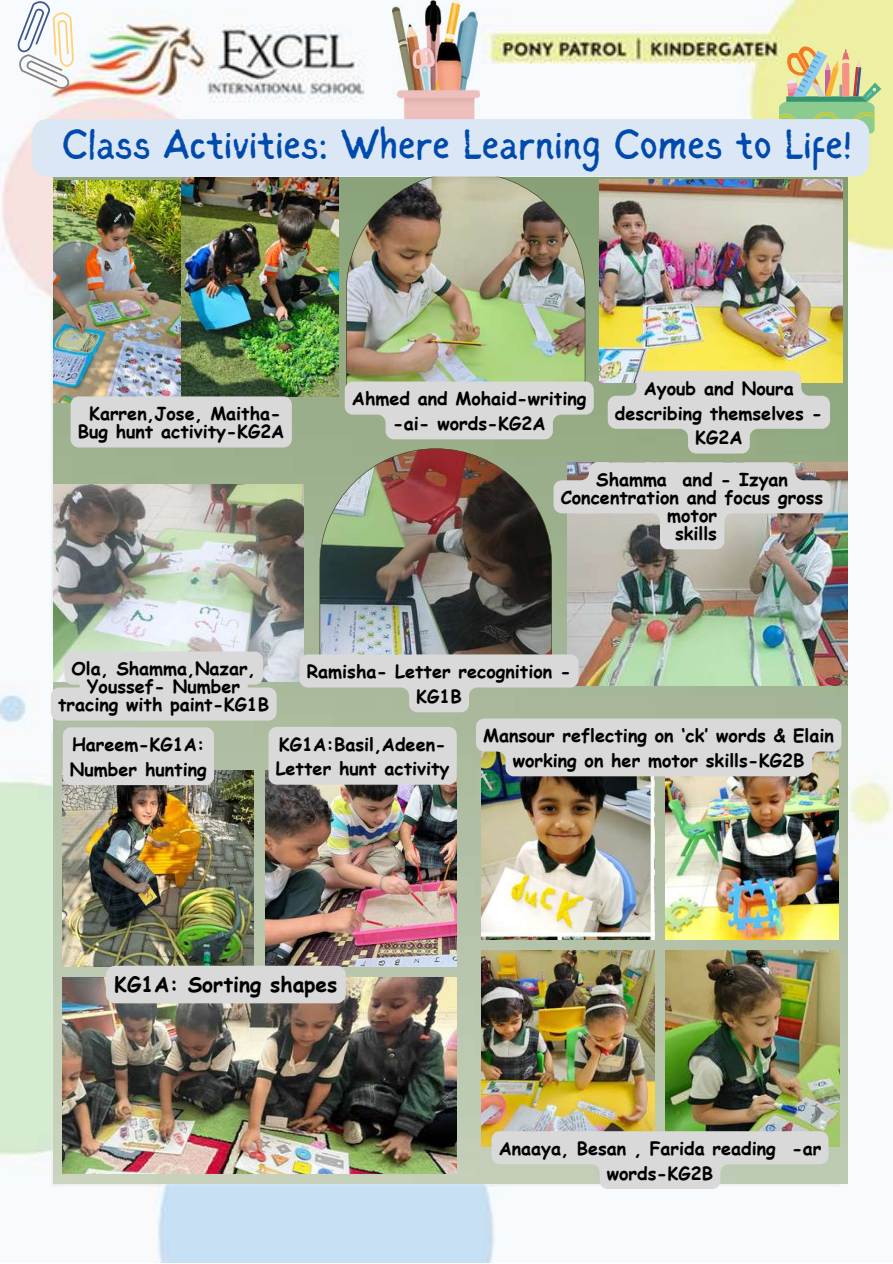
<style>
.page{position:relative;width:893px;height:1264px;background:#fff}
.page>*{position:absolute;margin:0;border:0;box-sizing:border-box;transform-origin:0 0}
.t1{font:42.45px "Sigher";color:#004aad}
.t2{font:700 21px "Comic Sans MS";color:#000}
.t3{font:700 18px/24.8px "Comic Sans MS";color:#000;text-align:center}
</style>
<div class="page">
<img style="left:0;top:0;width:892px;height:1262px">
<img style="left:54px;top:178px;width:793px;height:1005px">
<img style="left:63px;top:771px;width:191px;height:195px">
<img style="left:265px;top:771px;width:191px;height:195px">
<img style="left:63px;top:977px;width:393px;height:196px">
<img style="left:54px;top:181px;width:127px;height:221px">
<img style="left:319px;top:448px;width:233px;height:206px">
<img style="left:346px;top:177px;width:239px;height:204px">
<img style="left:54px;top:484px;width:249px;height:197px">
<img style="left:481px;top:776px;width:173px;height:163px">
<img style="left:665px;top:776px;width:173px;height:163px">
<img style="left:481px;top:950px;width:173px;height:196px">
<img style="left:665px;top:950px;width:173px;height:196px">
<img style="left:567px;top:463px;width:280px;height:222px">
<img style="left:181px;top:177px;width:158px;height:219px">
<img style="left:599px;top:180px;width:243px;height:202px">
<svg style="left:779px;top:45px;width:102px;height:89px;background:#c2cd94"></svg>
<img style="left:392px;top:0;width:87px;height:119px">
<svg style="left:18px;top:1px;width:56px;height:88px"></svg>
<svg style="left:299px;top:654px;width:279px;height:58px;background:#c8cdc3"></svg>
<div style="left:71px;top:396px;width:221px;height:51px;background:#d9d9d9;border-radius:8px"></div>
<svg style="left:345px;top:381px;width:248px;height:58px;background:#cfd2cc"></svg>
<svg style="left:51px;top:651px;width:225px;height:69px;background:#d7d8d7"></svg>
<div style="left:63px;top:727px;width:151px;height:58px;background:#d9d9d9;border-radius:8px"></div>
<svg style="left:553px;top:462px;width:277px;height:87px;background:#c4c3bf"></svg>
<svg style="left:476px;top:718px;width:365px;height:58px;background:#d4d4d1"></svg>
<svg style="left:491px;top:1131px;width:337px;height:57px;background:#d4d7d1"></svg>
<div style="left:106px;top:965px;width:240px;height:38px;background:#d9d9d9;border-radius:9px"></div>
<div style="left:268px;top:727px;width:189px;height:57px;background:#d9d9d9;border-radius:8px"></div>
<svg style="left:607px;top:371px;width:222px;height:82px;background:#c7cdc0"></svg>
<div style="left:32px;top:119px;width:837px;height:58px;background:#dce7f5;border-radius:14px"></div>
<h1 class="t1" style="left:62px;top:127px;width:791px">Class Activities: Where Learning Comes to Life!</h1>
<p class="t3" style="left:78px;top:404px;width:208px;line-height:18px">Karren,Jose, Maitha-<br>Bug hunt activity-KG2A</p>
<p class="t3" style="left:352px;top:386px;width:236px">Ahmed and Mohaid-writing -ai- words-KG2A</p>
<p class="t3" style="left:615px;top:375px;width:209px">Ayoub and Noura describing themselves -<br>KG2A</p>
<p class="t3" style="left:560px;top:470px;width:264px;line-height:18px">Shamma and - Izyan<br>Concentration and focus gross motor<br>skills</p>
<p class="t3" style="left:58px;top:659px;width:212px;line-height:18px">Ola, Shamma,Nazar,<br>Youssef- Number tracing with paint-KG1B</p>
<p class="t3" style="left:70px;top:731px;width:138px;text-align:left">Hareem-KG1A:<br>Number hunting</p>
<p class="t3" style="left:307px;top:658px;width:266px">Ramisha- Letter recognition -<br>KG1B</p>
<p class="t3" style="left:483px;top:722px;width:352px">Mansour reflecting on ‘ck’ words &amp; Elain working on her motor skills-KG2B</p>
<p class="t3" style="left:276px;top:731px;width:175px;text-align:left">KG1A:Basil,Adeen-<br>Letter hunt activity</p>
<p class="t2" style="left:114px;top:969px;width:225px">KG1A: Sorting shapes</p>
<p class="t3" style="left:498px;top:1135px;width:324px">Anaaya, Besan , Farida reading -ar words-KG2B</p>
</div>
